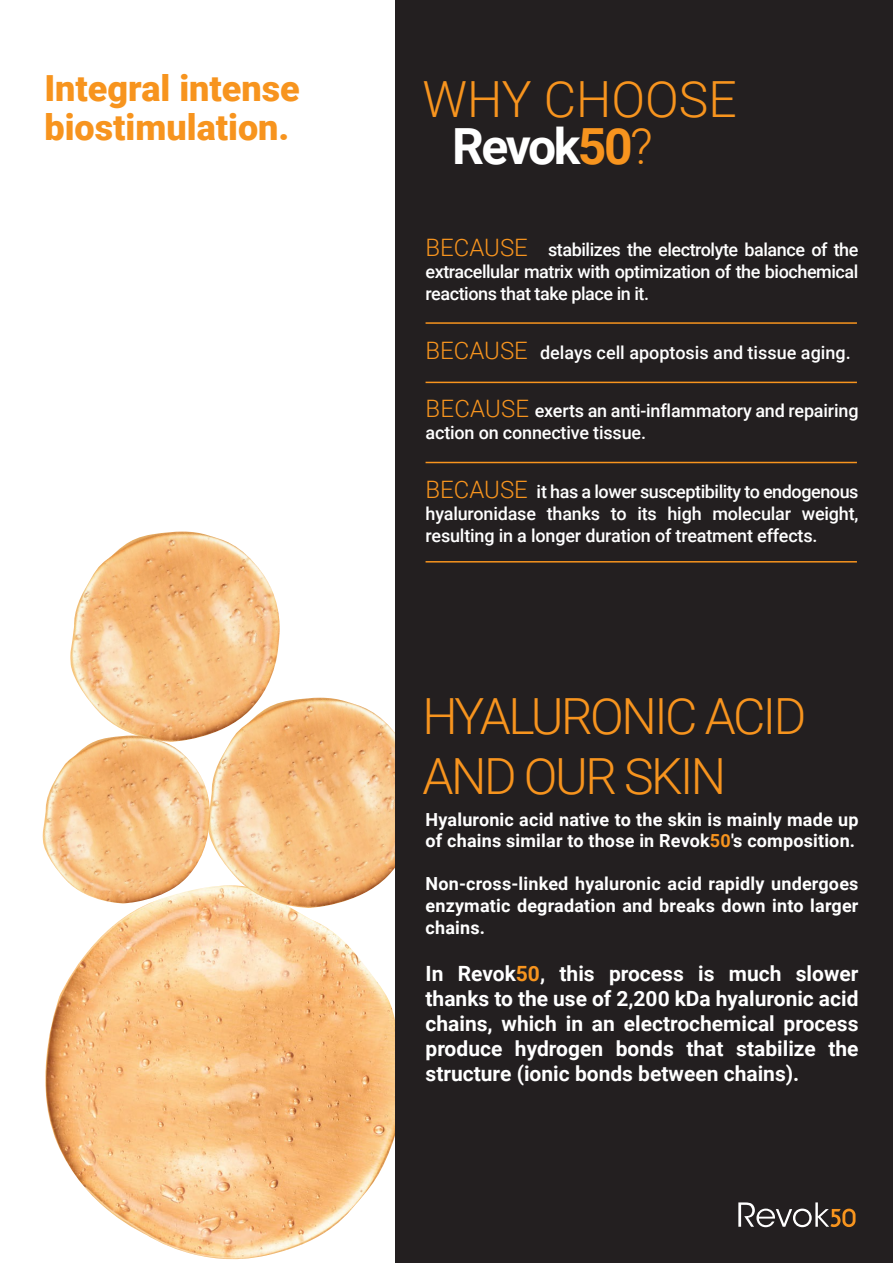
<style>
.page{position:relative;width:893px;height:1263px;background:#fff}
.page>*{position:absolute;margin:0;border:0;box-sizing:border-box;transform-origin:0 0}
.t1{font:300 49.8px/59.8px "Roboto";letter-spacing:-.05em;color:#f7941e}
.t2{font:300 49.8px/46.5px "Roboto";color:#f7941e}
.t3{font:900 36px/39px "Roboto";color:#f7941e}
.t4{font:700 21px/25.2px "Roboto";color:#fff;text-align:justify}
.t5{font:500 18px/21.6px "Roboto";letter-spacing:-.01em;color:#fff;text-align:justify}
.t6{font:700 18px/21.6px "Roboto";letter-spacing:.01em;color:#fff}
.s1{font-weight:700;color:#fff}
.s2{font-weight:700}
.s3{font-weight:300;font-size:24px;color:#f7941e}
.s4{color:#f7941e}
</style>
<div class="page">
<img style="left:45px;top:903px;width:351px;height:360px">
<img style="left:207px;top:698px;width:189px;height:210px">
<img style="left:70px;top:532px;width:215px;height:210px">
<img style="left:42px;top:735px;width:172px;height:168px">
<div style="left:396px;top:0;width:497px;height:1263px;background:#231f20"></div>
<hr style="left:426px;top:322px;width:431px;height:2px;background:#f7941e">
<hr style="left:426px;top:382px;width:431px;height:1px;background:#f7941e">
<hr style="left:426px;top:462px;width:431px;height:1px;background:#f7941e">
<hr style="left:426px;top:561px;width:431px;height:1px;background:#f7941e">
<svg style="left:738px;top:1202px;width:117px;height:25px"></svg>
<h2 class="t3" style="left:44px;top:68px;width:257px">Integral intense biostimulation.</h2>
<h1 class="t2" style="left:452px;top:74px;width:286px;text-indent:-30px">WHY CHOOSE<br><span class="s1">Revok</span><span class="s2">50</span>?</h1>
<p class="t5" style="left:426px;top:238px;width:434px"><span class="s3">BECAUSE</span> stabilizes the electrolyte balance of the extracellular matrix with optimization of the biochemical reactions that take place in it.</p>
<p class="t5" style="left:426px;top:341px;width:427px"><span class="s3">BECAUSE</span> delays cell apoptosis and tissue aging.</p>
<p class="t5" style="left:426px;top:399px;width:434px"><span class="s3">BECAUSE</span> exerts an anti-inflammatory and repairing action on connective tissue.</p>
<p class="t5" style="left:426px;top:480px;width:434px"><span class="s3">BECAUSE</span> it has a lower susceptibility to endogenous hyaluronidase thanks to its high molecular weight, resulting in a longer duration of treatment effects.</p>
<h1 class="t1" style="left:423px;top:684px;width:385px">HYALURONIC ACID<br>AND OUR SKIN</h1>
<p class="t6" style="left:426px;top:808px;width:434px">Hyaluronic acid native to the skin is mainly made up of chains similar to those in Revok<span class="s4">50</span>'s composition.</p>
<p class="t6" style="left:426px;top:873px;width:434px;text-align:justify">Non-cross-linked hyaluronic acid rapidly undergoes enzymatic degradation and breaks down into larger chains.</p>
<p class="t4" style="left:426px;top:960px;width:434px">In Revok<span class="s4">50</span>, this process is much slower thanks to the use of 2,200 kDa hyaluronic acid chains, which in an electrochemical process produce hydrogen bonds that stabilize the structure (ionic bonds between chains).</p>
</div>
